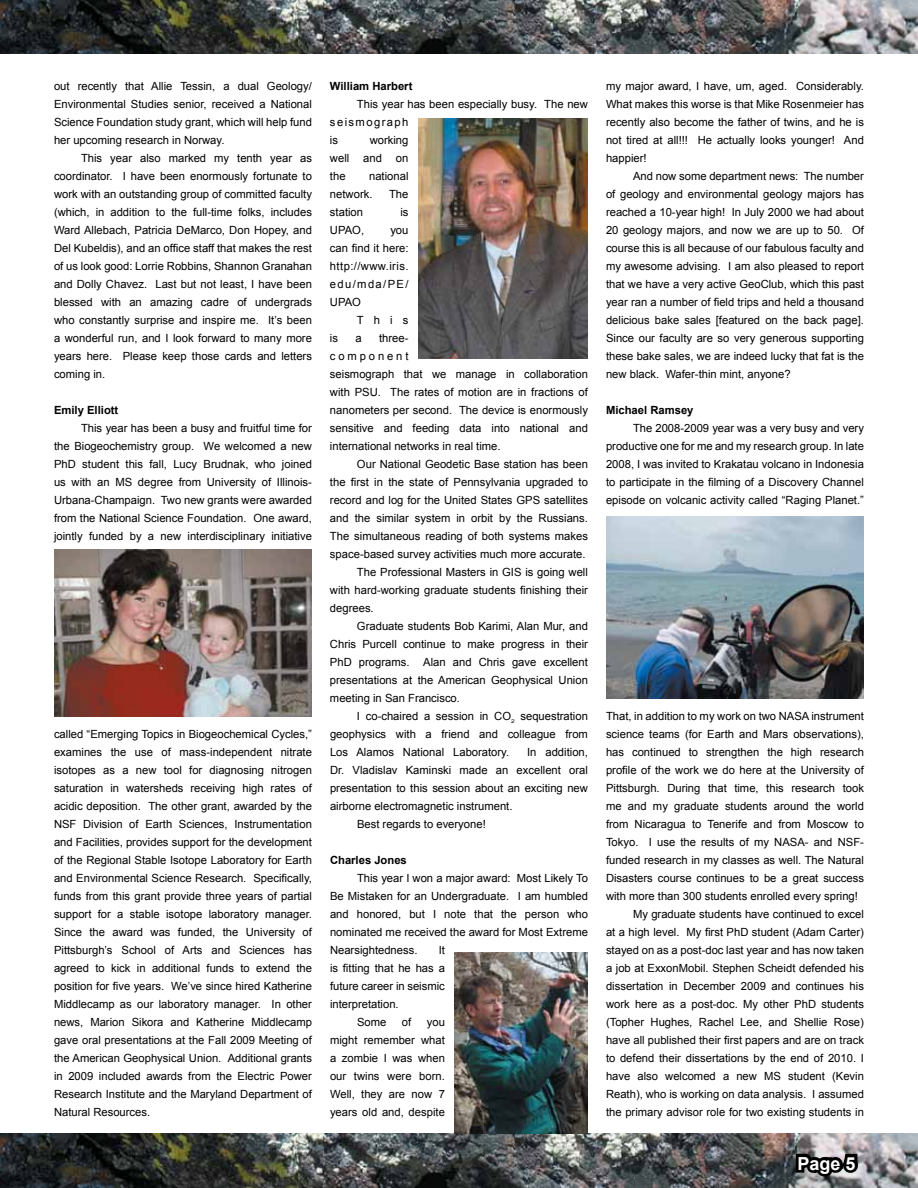
<style>
.page{position:relative;width:918px;height:1188px;background:#fff}
.page>*{position:absolute;margin:0;border:0;box-sizing:border-box;transform-origin:0 0}
.t1{font:700 18px "Arial";color:#fff}
.t2{font:11.25px/18px "Arial";color:#000;text-align:justify}
.t3{font:700 11.25px "Arial";color:#000}
</style>
<div class="page">
<img style="left:0;top:0;width:918px;height:54px">
<img style="left:0;top:1134px;width:918px;height:54px">
<img style="left:418px;top:118px;width:170px;height:240px">
<img style="left:54px;top:549px;width:258px;height:168px">
<img style="left:606px;top:516px;width:258px;height:183px">
<img style="left:455px;top:952px;width:133px;height:182px">
<svg style="left:793px;top:1133px;width:70px;height:49px;background:#797778"></svg>
<p class="t2" style="left:54px;top:77px;width:259px">out recently that Allie Tessin, a dual Geology/ Environmental Studies senior, received a National Science Foundation study grant, which will help fund her upcoming research in Norway.</p>
<p class="t2" style="left:54px;top:149px;width:260px;text-indent:27px">This year also marked my tenth year as coordinator. I have been enormously fortunate to work with an outstanding group of committed faculty (which, in addition to the full-time folks, includes Ward Allebach, Patricia DeMarco, Don Hopey, and Del Kubeldis), and an office staff that makes the rest of us look good: Lorrie Robbins, Shannon Granahan and Dolly Chavez. Last but not least, I have been blessed with an amazing cadre of undergrads who constantly surprise and inspire me. It’s been a wonderful run, and I look forward to many more years here. Please keep those cards and letters coming in.</p>
<p class="t3" style="left:54px;top:404px;width:66px">Emily Elliott</p>
<p class="t2" style="left:54px;top:419px;width:259px;text-indent:27px">This year has been a busy and fruitful time for the Biogeochemistry group. We welcomed a new PhD student this fall, Lucy Brudnak, who joined us with an MS degree from University of Illinois-Urbana-Champaign. Two new grants were awarded from the National Science Foundation. One award, jointly funded by a new interdisciplinary initiative</p>
<p class="t2" style="left:54px;top:725px;width:260px">called “Emerging Topics in Biogeochemical Cycles,” examines the use of mass-independent nitrate isotopes as a new tool for diagnosing nitrogen saturation in watersheds receiving high rates of acidic deposition. The other grant, awarded by the NSF Division of Earth Sciences, Instrumentation and Facilities, provides support for the development of the Regional Stable Isotope Laboratory for Earth and Environmental Science Research. Specifically, funds from this grant provide three years of partial support for a stable isotope laboratory manager.<br>Since the award was funded, the University of Pittsburgh’s School of Arts and Sciences has agreed to kick in additional funds to extend the position for five years. We’ve since hired Katherine Middlecamp as our laboratory manager. In other news, Marion Sikora and Katherine Middlecamp gave oral presentations at the Fall 2009 Meeting of the American Geophysical Union. Additional grants in 2009 included awards from the Electric Power Research Institute and the Maryland Department of Natural Resources.</p>
<p class="t3" style="left:330px;top:80px;width:84px">William Harbert</p>
<p class="t2" style="left:330px;top:95px;width:259px;text-align:left;text-indent:27px">This year has been especially busy. The new seismograph<br>is</p>
<p class="t2" style="left:330px;top:131px;width:80px;text-indent:40px">working well and on the</p>
<p class="t2" style="left:330px;top:167px;width:80px;text-indent:39px">national network.</p>
<p class="t2" style="left:389px;top:185px;width:21px">The</p>
<p class="t2" style="left:330px;top:203px;width:35px">station</p>
<p class="t2" style="left:400px;top:203px;width:10px">is</p>
<p class="t2" style="left:330px;top:221px;width:36px">UPAO,</p>
<p class="t2" style="left:330px;top:221px;width:80px;text-indent:60px">you can find it here: http://www.iris. edu/mda/PE/ UPAO</p>
<p class="t2" style="left:357px;top:311px;width:53px">This</p>
<p class="t2" style="left:330px;top:329px;width:10px">is</p>
<p class="t2" style="left:355px;top:329px;width:8px">a</p>
<p class="t2" style="left:330px;top:329px;width:259px;text-align:left;text-indent:49px">three-<br>component<br>seismograph that we manage in collaboration with PSU. The rates of motion are in fractions of nanometers per second. The device is enormously sensitive and feeding data into national and international networks in real time.</p>
<p class="t2" style="left:357px;top:455px;width:232px">Our National Geodetic Base station has been</p>
<p class="t2" style="left:330px;top:473px;width:259px">the first in the state of Pennsylvania upgraded to</p>
<p class="t2" style="left:330px;top:491px;width:259px">record and log for the United States GPS satellites</p>
<p class="t2" style="left:330px;top:509px;width:259px">and the similar system in orbit by the Russians.</p>
<p class="t2" style="left:330px;top:527px;width:259px">The simultaneous reading of both systems makes</p>
<p class="t2" style="left:330px;top:545px;width:257px">space-based survey activities much more accurate.</p>
<p class="t2" style="left:357px;top:563px;width:232px">The Professional Masters in GIS is going well</p>
<p class="t2" style="left:330px;top:581px;width:259px">with hard-working graduate students finishing their</p>
<p class="t2" style="left:330px;top:599px;width:45px">degrees.</p>
<p class="t2" style="left:357px;top:617px;width:232px">Graduate students Bob Karimi, Alan Mur, and</p>
<p class="t2" style="left:330px;top:635px;width:259px">Chris Purcell continue to make progress in their</p>
<p class="t2" style="left:330px;top:653px;width:259px">PhD programs. Alan and Chris gave excellent</p>
<p class="t2" style="left:330px;top:671px;width:259px">presentations at the American Geophysical Union</p>
<p class="t2" style="left:330px;top:689px;width:132px">meeting in San Francisco.</p>
<p class="t2" style="left:357px;top:707px;width:232px">I co-chaired a session in CO<sub>2</sub> sequestration</p>
<p class="t2" style="left:330px;top:725px;width:259px">geophysics with a friend and colleague from</p>
<p class="t2" style="left:330px;top:743px;width:181px">Los Alamos National Laboratory.</p>
<p class="t2" style="left:527px;top:743px;width:62px">In addition,</p>
<p class="t2" style="left:330px;top:761px;width:259px">Dr. Vladislav Kaminski made an excellent oral</p>
<p class="t2" style="left:330px;top:779px;width:259px">presentation to this session about an exciting new</p>
<p class="t2" style="left:330px;top:797px;width:184px">airborne electromagnetic instrument.</p>
<p class="t2" style="left:357px;top:815px;width:130px">Best regards to everyone!</p>
<p class="t3" style="left:330px;top:854px;width:78px">Charles Jones</p>
<p class="t2" style="left:330px;top:869px;width:259px;text-indent:27px">This year I won a major award: Most Likely To Be Mistaken for an Undergraduate. I am humbled and honored, but I note that the person who nominated me received the award for Most Extreme Nearsightedness.</p>
<p class="t2" style="left:439px;top:941px;width:8px">It</p>
<p class="t2" style="left:330px;top:959px;width:116px">is fitting that he has a</p>
<p class="t2" style="left:330px;top:977px;width:116px">future career in seismic</p>
<p class="t2" style="left:330px;top:995px;width:70px">interpretation.</p>
<p class="t2" style="left:357px;top:1013px;width:31px">Some</p>
<p class="t2" style="left:402px;top:1013px;width:11px">of</p>
<p class="t2" style="left:330px;top:1013px;width:116px;text-indent:97px">you might remember what a zombie I was when our twins were born.<br>Well, they are now 7 years old and, despite</p>
<p class="t2" style="left:606px;top:77px;width:260px">my major award, I have, um, aged. Considerably.<br>What makes this worse is that Mike Rosenmeier has recently also become the father of twins, and he is not tired at all!!! He actually looks younger! And happier!</p>
<p class="t2" style="left:606px;top:167px;width:260px;text-indent:27px">And now some department news: The number of geology and environmental geology majors has reached a 10-year high! In July 2000 we had about 20 geology majors, and now we are up to 50. Of course this is all because of our fabulous faculty and my awesome advising. I am also pleased to report that we have a very active GeoClub, which this past year ran a number of field trips and held a thousand delicious bake sales [featured on the back page].<br>Since our faculty are so very generous supporting these bake sales, we are indeed lucky that fat is the new black. Wafer-thin mint, anyone?</p>
<p class="t3" style="left:606px;top:404px;width:89px">Michael Ramsey</p>
<p class="t2" style="left:606px;top:419px;width:260px;text-indent:27px">The 2008-2009 year was a very busy and very productive one for me and my research group. In late 2008, I was invited to Krakatau volcano in Indonesia to participate in the filming of a Discovery Channel episode on volcanic activity called “Raging Planet.”</p>
<p class="t2" style="left:606px;top:707px;width:259px">That, in addition to my work on two NASA instrument</p>
<p class="t2" style="left:606px;top:725px;width:259px">science teams (for Earth and Mars observations),</p>
<p class="t2" style="left:606px;top:743px;width:259px">has continued to strengthen the high research</p>
<p class="t2" style="left:606px;top:761px;width:259px">profile of the work we do here at the University of</p>
<p class="t2" style="left:606px;top:779px;width:259px">Pittsburgh. During that time, this research took</p>
<p class="t2" style="left:606px;top:797px;width:259px">me and my graduate students around the world</p>
<p class="t2" style="left:606px;top:815px;width:259px">from Nicaragua to Tenerife and from Moscow to</p>
<p class="t2" style="left:606px;top:833px;width:259px">Tokyo. I use the results of my NASA- and NSF-</p>
<p class="t2" style="left:606px;top:851px;width:259px">funded research in my classes as well. The Natural</p>
<p class="t2" style="left:606px;top:869px;width:259px">Disasters course continues to be a great success</p>
<p class="t2" style="left:606px;top:887px;width:253px">with more than 300 students enrolled every spring!</p>
<p class="t2" style="left:633px;top:905px;width:233px">My graduate students have continued to excel</p>
<p class="t2" style="left:606px;top:923px;width:259px">at a high level. My first PhD student (Adam Carter)</p>
<p class="t2" style="left:606px;top:941px;width:260px">stayed on as a post-doc last year and has now taken</p>
<p class="t2" style="left:606px;top:959px;width:260px">a job at ExxonMobil. Stephen Scheidt defended his</p>
<p class="t2" style="left:606px;top:977px;width:259px">dissertation in December 2009 and continues his</p>
<p class="t2" style="left:606px;top:995px;width:260px">work here as a post-doc. My other PhD students</p>
<p class="t2" style="left:606px;top:1013px;width:259px">(Topher Hughes, Rachel Lee, and Shellie Rose)</p>
<p class="t2" style="left:606px;top:1031px;width:259px">have all published their first papers and are on track</p>
<p class="t2" style="left:606px;top:1049px;width:259px">to defend their dissertations by the end of 2010. I</p>
<p class="t2" style="left:606px;top:1067px;width:259px">have also welcomed a new MS student (Kevin</p>
<p class="t2" style="left:606px;top:1085px;width:259px">Reath), who is working on data analysis. I assumed</p>
<p class="t2" style="left:606px;top:1103px;width:259px">the primary advisor role for two existing students in</p>
<h1 class="t1" style="left:797px;top:1153px;width:60px">Page 5</h1>
</div>
